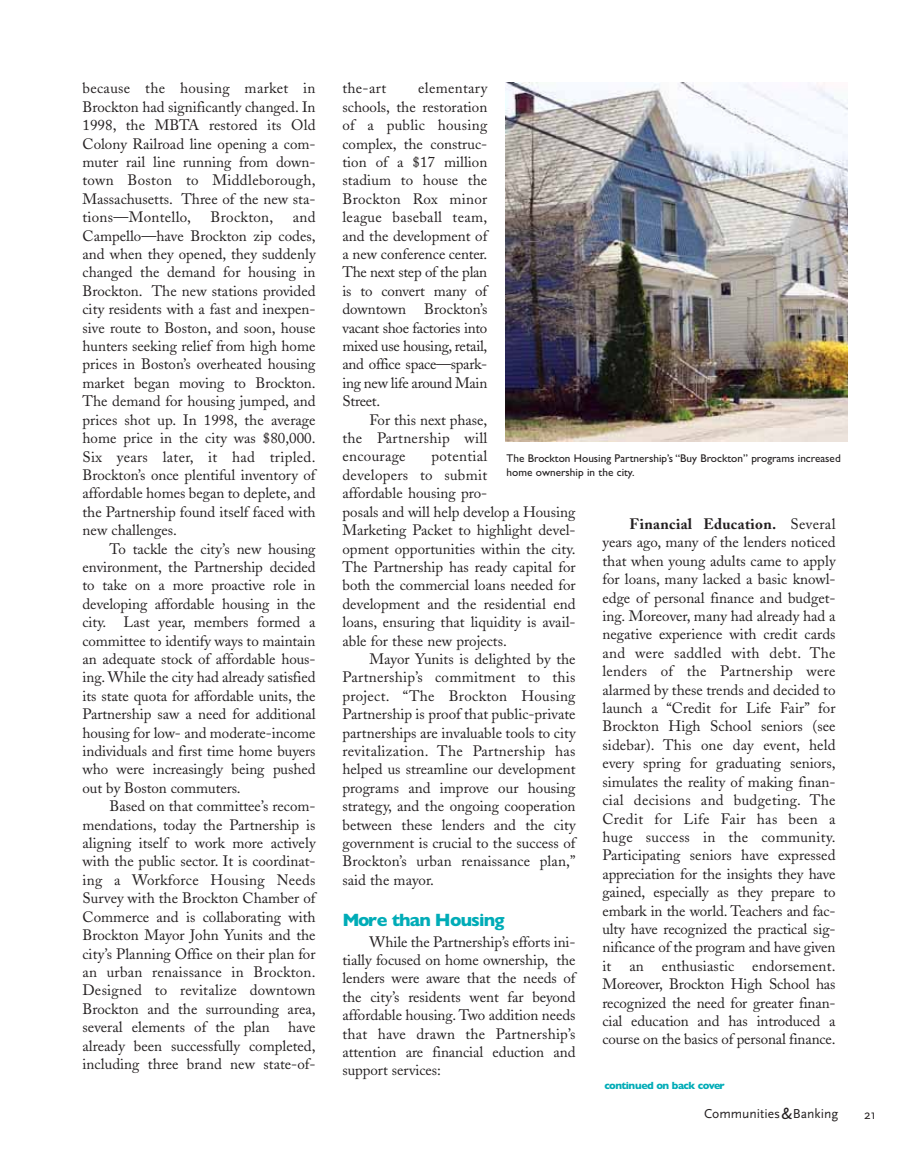
<style>
.page{position:relative;width:918px;height:1161px;background:#fff}
.page>*{position:absolute;margin:0;border:0;box-sizing:border-box;transform-origin:0 0}
.t1{font:700 18px "Gill Sans";letter-spacing:-.045em;color:#00acb7}
.t2{font:15px/18.5px "Adobe Caslon";color:#231f20;text-align:justify}
.t3{font:15px "Adobe Caslon";letter-spacing:.02em;color:#231f20}
.t4{font:13.5px "Scala Sans";color:#231f20}
.t5{font:11.25px/13.5px "Gill Sans";color:#231f20}
.t6{font:700 10.5px "Gill Sans";letter-spacing:-.045em;color:#00acb7}
.s1{font-weight:700}
.s2{font-family:"Gill Sans";font-style:italic;font-size:16.5px}
</style>
<div class="page">
<img style="left:505px;top:83px;width:343px;height:359px">
<p class="t2" style="left:82px;top:81px;width:235px">because the housing market in Brockton had significantly changed. In 1998, the MBTA restored its Old Colony Railroad line opening a com&shy;muter rail line running from down&shy;town Boston to Middleborough, Massachusetts. Three of the new sta&shy;tions—Montello,</p>
<p class="t2" style="left:82px;top:210px;width:235px;text-indent:210px">and Campello—have Brockton zip codes, and when they opened, they suddenly changed the demand for housing in Brockton. The new stations provided city residents with a fast and inexpen&shy;sive route to Boston, and soon, house hunters seeking relief from high home prices in Boston’s overheated housing market began moving to Brockton.<br>The demand for housing jumped, and prices shot up. In 1998, the average home price in the city was $80,000.<br>Six years later, it had tripled.<br>Brockton’s once plentiful inventory of affordable homes began to deplete, and the Partnership found itself faced with new challenges.</p>
<p class="t2" style="left:82px;top:541px;width:235px;text-indent:27px">To tackle the city’s new housing environment, the Partnership decided to take on a more proactive role in developing affordable housing in the city. Last year, members formed a committee to identify ways to maintain an adequate stock of affordable hous&shy;ing. While the city had already satisfied its state quota for affordable units, the Partnership saw a need for additional housing for low- and moderate-income individuals and first time home buyers who were increasingly being pushed out by Boston commuters.</p>
<p class="t2" style="left:82px;top:799px;width:235px;text-indent:27px">Based on that committee’s recom&shy;mendations, today the Partnership is aligning itself to work more actively with the public sector. It is coordinat&shy;ing a Workforce Housing Needs Survey with the Brockton Chamber of Commerce and is collaborating with Brockton Mayor John Yunits and the city’s Planning Office on their plan for an urban renaissance in Brockton.<br>Designed to revitalize downtown Brockton and the surrounding area, several elements of the plan have already been successfully completed, including three brand new state-of-</p>
<p class="t3" style="left:211px;top:211px;width:64px">Brockton,</p>
<p class="t2" style="left:342px;top:81px;width:146px;text-indent:76px">elementary schools, the restoration of a public housing complex, the construc&shy;tion of a $17 million stadium to house the Brockton Rox minor league baseball team, and the development of a new conference center.<br>The next step of the plan is to convert many of downtown Brockton’s vacant shoe factories into mixed use housing, retail, and office space—spark&shy;ing new life around Main Street.</p>
<p class="t2" style="left:342px;top:412px;width:146px;text-indent:27px">For this next phase, the Partnership will encourage</p>
<p class="t2" style="left:342px;top:81px;width:45px">the-art</p>
<p class="t2" style="left:342px;top:449px;width:235px;text-align:left;text-indent:89px">potential<br>developers to submit<br>affordable housing pro-<br>posals and will help develop a Housing<br>Marketing Packet to highlight devel&shy;opment opportunities within the city.<br>The Partnership has ready capital for both the commercial loans needed for development and the residential end loans, ensuring that liquidity is avail&shy;able for these new projects.</p>
<p class="t2" style="left:342px;top:651px;width:235px;text-indent:27px">Mayor Yunits is delighted by the Partnership’s commitment to this project. “The Brockton Housing Partnership is proof that public-private partnerships are invaluable tools to city revitalization. The Partnership has helped us streamline our development programs and improve our housing strategy, and the ongoing cooperation between these lenders and the city government is crucial to the success of Brockton’s urban renaissance plan,” said the mayor.</p>
<p class="t1" style="left:342px;top:914px;width:164px">More than Housing</p>
<p class="t2" style="left:342px;top:934px;width:235px;text-indent:27px">While the Partnership’s efforts ini&shy;tially focused on home ownership, the lenders were aware that the needs of the city’s residents went far beyond affordable housing. Two addition needs that have drawn the Partnership’s attention are financial eduction and support services:</p>
<p class="t5" style="left:507px;top:453px;width:336px">The Brockton Housing Partnership’s “Buy Brockton” programs increased home ownership in the city.</p>
<p class="t2" style="left:602px;top:516px;width:235px;text-indent:27px"><span class="s1">Financial Education.</span> Several years ago, many of the lenders noticed that when young adults came to apply for loans, many lacked a basic knowl&shy;edge of personal finance and budget&shy;ing. Moreover, many had already had a negative experience with credit cards and were saddled with debt. The lenders of the Partnership were alarmed by these trends and decided to launch a “Credit for Life Fair” for Brockton High School seniors (see sidebar). This one day event, held every spring for graduating seniors, simulates the reality of making finan&shy;cial decisions and budgeting. The Credit for Life Fair has been a huge success in the community.<br>Participating seniors have expressed appreciation for the insights they have gained, especially as they prepare to embark in the world. Teachers and fac&shy;ulty have recognized the practical sig&shy;nificance of the program and have given it an enthusiastic endorsement.<br>Moreover, Brockton High School has recognized the need for greater finan&shy;cial education and has introduced a course on the basics of personal finance.</p>
<p class="t6" style="left:604px;top:1081px;width:122px">continued on back cover</p>
<p class="t4" style="left:704px;top:1106px;width:135px">Communities<span class="s2">&amp;</span>Banking</p>
<p class="t4" style="left:864px;top:1106px;width:13px">21</p>
</div>
